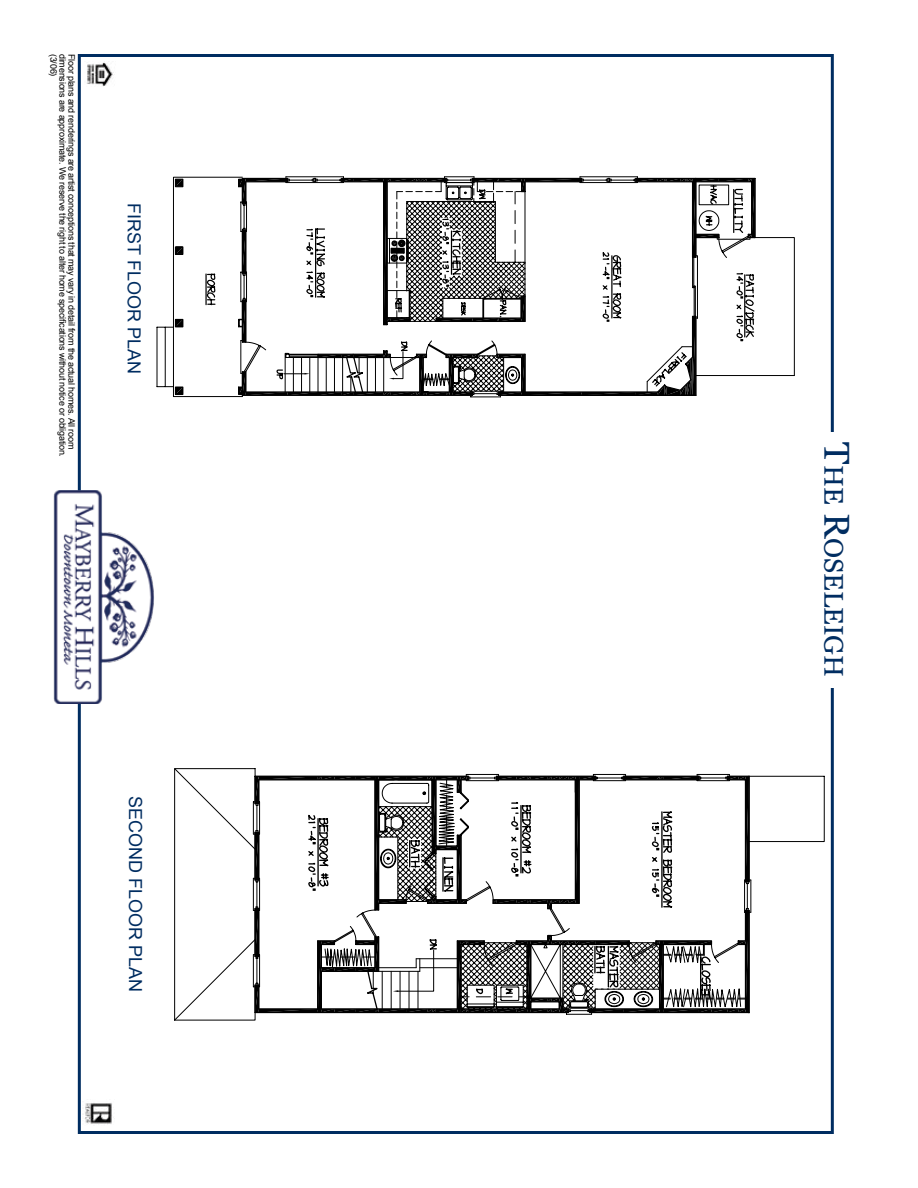
<style>
.page{position:relative;width:918px;height:1188px;background:#fff}
.page>*{position:absolute;margin:0;border:0;box-sizing:border-box;transform-origin:0 0}
.t1{font:27px "Georgia";color:#002d61}
.t2{font:18px "Arial";color:#002d61}
.t3{font:9px "Arial";letter-spacing:-.02em;color:#000}
.s1{font-size:36px}
</style>
<div class="page">
<img style="left:85px;top:1103px;width:27px;height:21px">
<img style="left:87px;top:62px;width:27px;height:25px">
<img style="left:53px;top:490px;width:101px;height:214px">
<svg style="left:156px;top:176px;width:639px;height:222px"></svg>
<svg style="left:174px;top:768px;width:651px;height:253px"></svg>
<p class="t3" style="left:60px;top:54px;width:24px;rotate:90deg">(3/06)</p>
<p class="t3" style="left:69px;top:54px;width:405px;rotate:90deg">dimensions are approximate. We reserve the right to alter home specifications without notice or obligation.</p>
<p class="t3" style="left:78px;top:54px;width:397px;rotate:90deg">Floor plans and renderings are artist conceptions that may vary in detail from the actual homes. All room</p>
<h2 class="t2" style="left:146px;top:203px;width:172px;rotate:90deg">FIRST FLOOR PLAN</h2>
<h2 class="t2" style="left:147px;top:796px;width:198px;rotate:90deg">SECOND FLOOR PLAN</h2>
<h1 class="t1" style="left:849px;top:442px;width:236px;rotate:90deg"><span class="s1">T</span>HE <span class="s1">R</span>OSELEIGH</h1>
</div>
